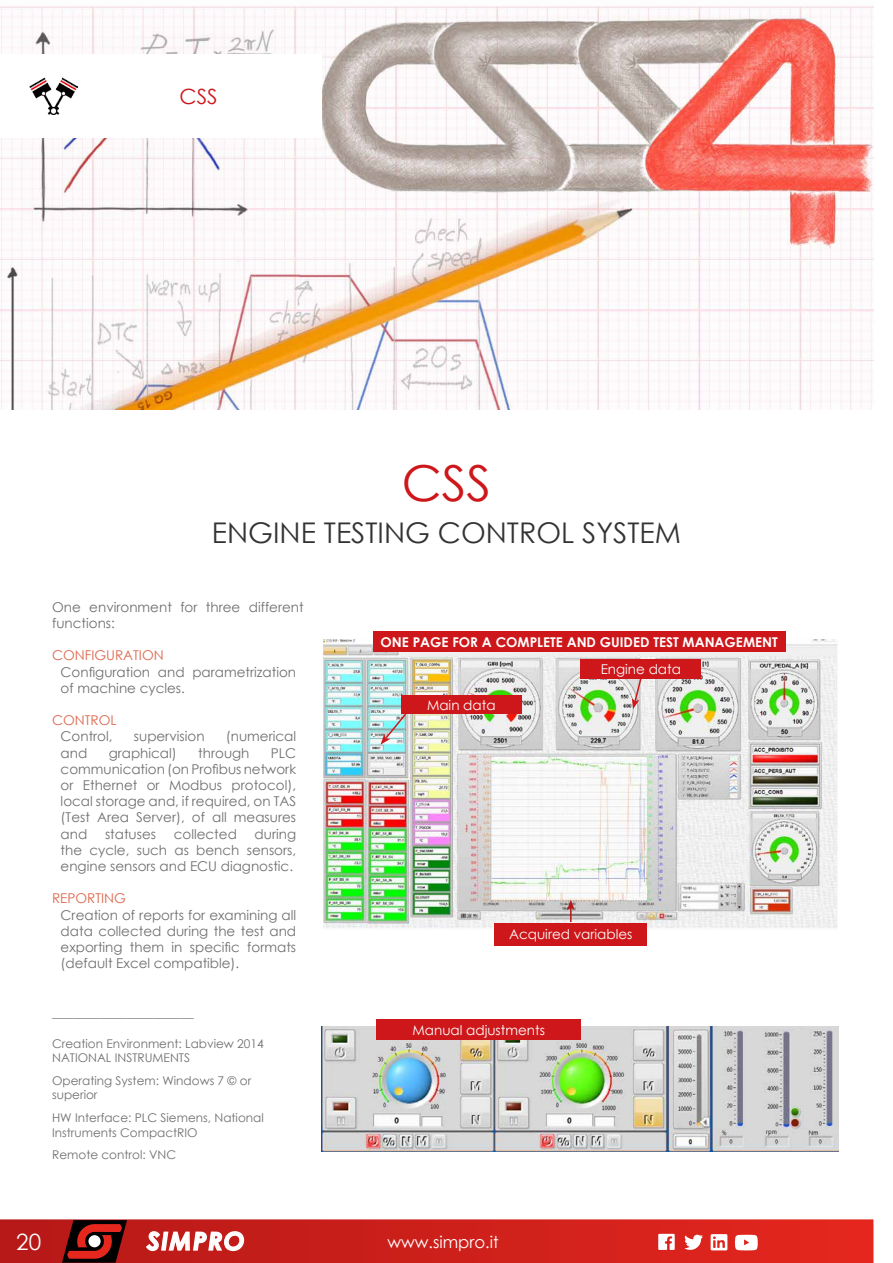
<style>
.page{position:relative;width:893px;height:1263px;background:#fff}
.page>*{position:absolute;margin:0;border:0;box-sizing:border-box;transform-origin:0 0}
.t1{font:49.5px "Century Gothic";color:#cd171a}
.t2{font:28.5px "Century Gothic";color:#333}
.t3{font:italic 700 24.45px "Century Gothic";letter-spacing:.06em;color:#fff}
.t4{font:22.5px "Century Gothic";color:#fff}
.t5{font:21px "Century Gothic";color:#cd171a}
.t6{font:16.5px "Century Gothic";color:#fff}
.t7{font:13.5px/16.2px "Century Gothic";color:#706f6f;text-align:justify}
.t8{font:13.5px "Century Gothic";color:#fff}
.t9{font:700 13.5px "Century Gothic";color:#fff}
.t10{font:13.5px "Century Gothic";color:#dc674c}
.t11{font:12px/14.4px "Century Gothic";color:#706f6f}
</style>
<div class="page">
<img style="left:0;top:6px;width:873px;height:403px">
<img style="left:325px;top:640px;width:511px;height:287px">
<div style="left:322px;top:637px;width:517px;height:293px;border:2px solid #fff"></div>
<div style="left:401px;top:695px;width:121px;height:19px;background:#cd171a"></div>
<div style="left:494px;top:923px;width:153px;height:22px;background:#cd171a"></div>
<div style="left:580px;top:659px;width:121px;height:20px;background:#cd171a"></div>
<svg style="left:380px;top:712px;width:28px;height:33px"></svg>
<div style="left:373px;top:631px;width:412px;height:21px;background:#cd171a"></div>
<svg style="left:567px;top:900px;width:8px;height:22px"></svg>
<svg style="left:632px;top:679px;width:11px;height:30px"></svg>
<img style="left:322px;top:1026px;width:517px;height:125px">
<div style="left:376px;top:1019px;width:205px;height:20px;background:#cd171a"></div>
<svg style="left:0;top:1219px;width:873px;height:44px;background:#ca2b27"></svg>
<div style="left:0;top:54px;width:322px;height:84px;background:#fff"></div>
<img style="left:29px;top:77px;width:48px;height:37px">
<h3 class="t5" style="left:180px;top:81px;width:39px">CSS</h3>
<h1 class="t1" style="left:402px;top:448px;width:91px">CSS</h1>
<h2 class="t2" style="left:212px;top:513px;width:471px">ENGINE TESTING CONTROL SYSTEM</h2>
<p class="t7" style="left:52px;top:599px;width:253px">One environment for three different functions:</p>
<p class="t10" style="left:52px;top:646px;width:113px">CONFIGURATION</p>
<p class="t7" style="left:61px;top:663px;width:237px">Configuration and parametrization of machine cycles.</p>
<p class="t10" style="left:52px;top:711px;width:66px">CONTROL</p>
<p class="t7" style="left:61px;top:728px;width:53px">Control,</p>
<p class="t7" style="left:134px;top:728px;width:72px">supervision</p>
<p class="t7" style="left:226px;top:728px;width:72px">(numerical</p>
<p class="t7" style="left:61px;top:744px;width:28px">and</p>
<p class="t7" style="left:109px;top:744px;width:70px">graphical)</p>
<p class="t7" style="left:198px;top:744px;width:53px">through</p>
<p class="t7" style="left:61px;top:744px;width:237px;text-indent:210px">PLC communication (on Profibus network or Ethernet or Modbus protocol), local storage and, if required, on TAS (Test Area Server), of all measures and</p>
<p class="t7" style="left:61px;top:825px;width:237px;text-indent:194px">during the cycle, such as bench sensors, engine sensors and ECU diagnostic.</p>
<p class="t10" style="left:52px;top:889px;width:75px">REPORTING</p>
<p class="t7" style="left:61px;top:906px;width:237px">Creation of reports for examining all data collected during the test and exporting them in specific formats (default Excel compatible).</p>
<p class="t7" style="left:105px;top:825px;width:53px">statuses</p>
<p class="t7" style="left:174px;top:825px;width:65px">collected</p>
<p class="t7" style="left:52px;top:1004px;width:143px">_____________________</p>
<p class="t11" style="left:52px;top:1036px;width:213px">Creation Environment: Labview 2014<br>NATIONAL INSTRUMENTS</p>
<p class="t11" style="left:52px;top:1073px;width:201px">Operating System: Windows 7 © or superior</p>
<p class="t11" style="left:52px;top:1110px;width:213px">HW Interface: PLC Siemens, National<br>Instruments CompactRIO</p>
<p class="t11" style="left:52px;top:1148px;width:125px">Remote control: VNC</p>
<p class="t9" style="left:381px;top:632px;width:399px">ONE PAGE FOR A COMPLETE AND GUIDED TEST MANAGEMENT</p>
<p class="t8" style="left:427px;top:695px;width:70px">Main data</p>
<p class="t8" style="left:601px;top:659px;width:82px">Engine data</p>
<p class="t8" style="left:509px;top:925px;width:125px">Acquired variables</p>
<p class="t8" style="left:412px;top:1020px;width:134px">Manual adjustments</p>
<h3 class="t4" style="left:16px;top:1226px;width:26px">20</h3>
<h3 class="t3" style="left:147px;top:1222px;width:99px">SIMPRO</h3>
<p class="t6" style="left:387px;top:1230px;width:113px">www.simpro.it</p>
</div>
